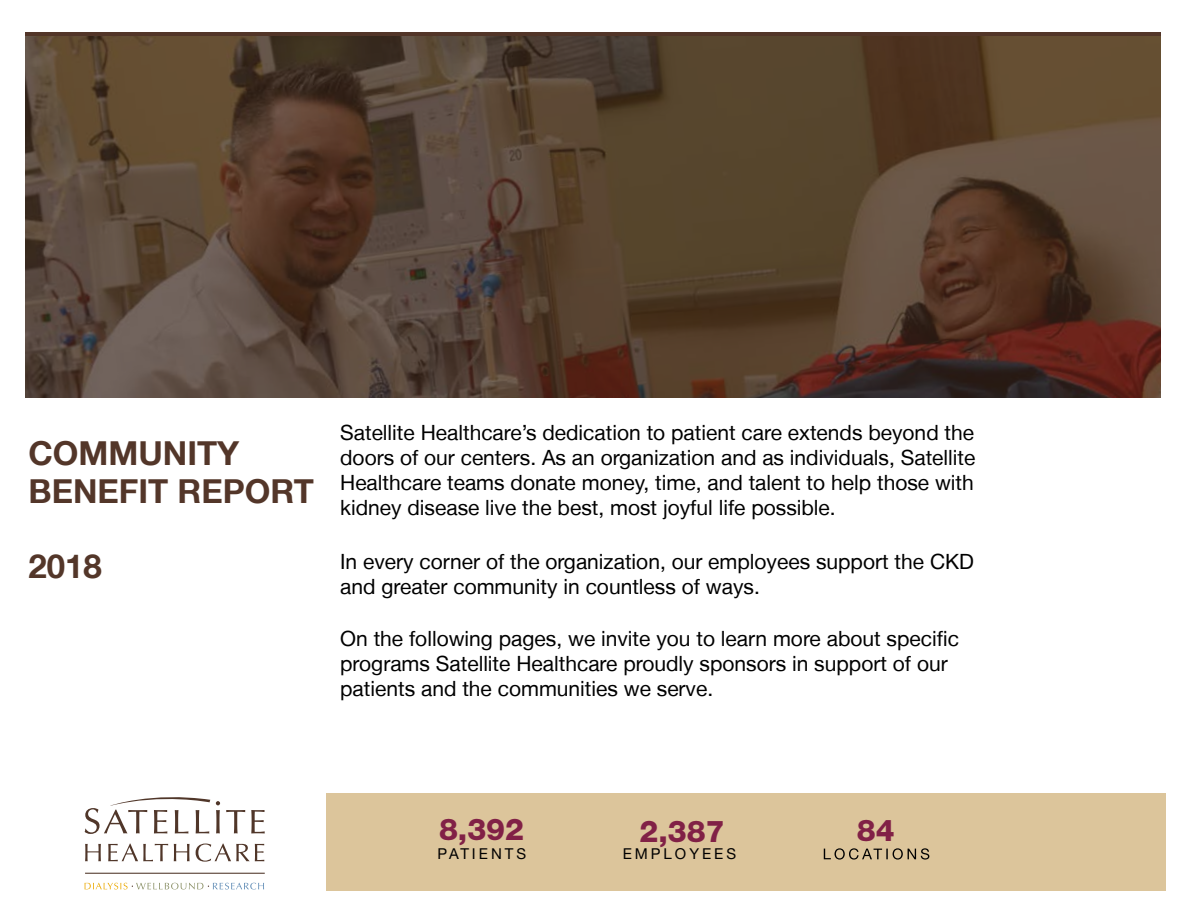
<style>
.page{position:relative;width:1188px;height:918px;background:#fff}
.page>*{position:absolute;margin:0;border:0;box-sizing:border-box;transform-origin:0 0}
.t1{font:700 33px/37.5px "Helvetica Neue LT";color:#533629}
.t2{font:800 30px "Helvetica Neue LT Std";color:#812146}
.t3{font:21px/25.2px "Helvetica Neue LT";color:#000}
.t4{font:15px "Helvetica Neue LT Std";letter-spacing:.2em;color:#000}
</style>
<div class="page">
<div style="left:326px;top:793px;width:839px;height:98px;background:#dcc59b"></div>
<hr style="left:85px;top:873px;width:180px;height:1px;background:#503629">
<svg style="left:85px;top:844px;width:16px;height:17px"></svg>
<svg style="left:108px;top:844px;width:60px;height:17px"></svg>
<svg style="left:174px;top:844px;width:16px;height:17px"></svg>
<svg style="left:196px;top:844px;width:68px;height:18px"></svg>
<svg style="left:85px;top:797px;width:125px;height:37px"></svg>
<svg style="left:216px;top:801px;width:4px;height:32px"></svg>
<svg style="left:226px;top:810px;width:19px;height:23px"></svg>
<svg style="left:251px;top:810px;width:14px;height:23px"></svg>
<svg style="left:85px;top:883px;width:179px;height:7px"></svg>
<svg style="left:26px;top:36px;width:1135px;height:362px;background:#574131"></svg>
<svg style="left:824px;top:848px;width:105px;height:12px"></svg>
<h1 class="t1" style="left:28px;top:434px;width:287px">COMMUNITY<br>BENEFIT REPORT</h1>
<h1 class="t1" style="left:28px;top:547px;width:75px">2018</h1>
<p class="t3" style="left:340px;top:419px;width:637px;text-align:justify">Satellite Healthcare’s dedication to patient care extends beyond the doors of our centers. As an organization and as individuals, Satellite Healthcare teams donate money, time, and talent to help those with kidney disease live the best, most joyful life possible.</p>
<p class="t3" style="left:340px;top:548px;width:635px">In every corner of the organization, our employees support the CKD and greater community in countless of ways.</p>
<p class="t3" style="left:340px;top:626px;width:620px">On the following pages, we invite you to learn more about specific programs Satellite Healthcare proudly sponsors in support of our patients and the communities we serve.</p>
<h2 class="t2" style="left:439px;top:811px;width:87px">8,392</h2>
<p class="t4" style="left:437px;top:845px;width:90px">PATIENTS</p>
<h2 class="t2" style="left:640px;top:814px;width:87px">2,387</h2>
<p class="t4" style="left:623px;top:845px;width:115px">EMPLOYEES</p>
<h2 class="t2" style="left:857px;top:812px;width:39px">84</h2>
</div>
